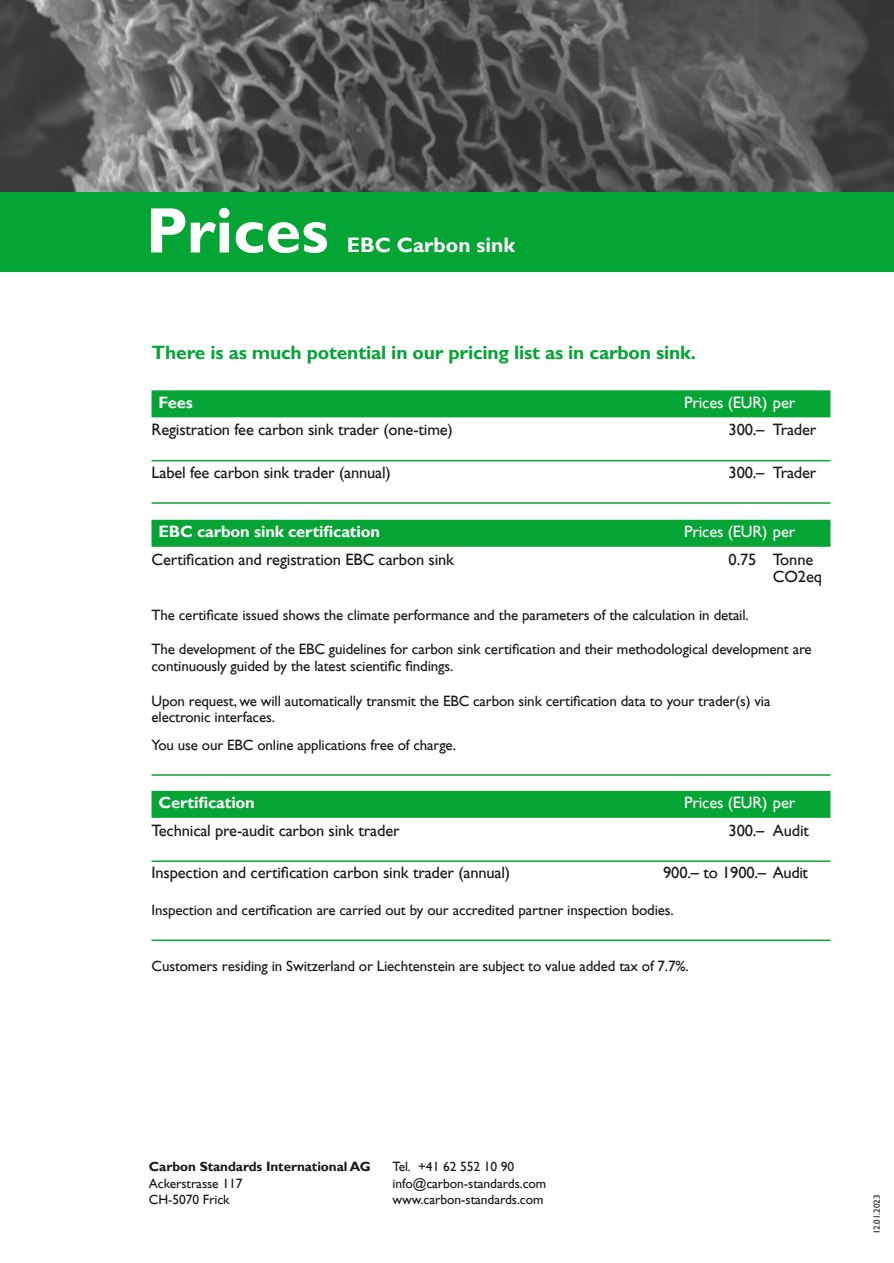
<style>
.page{position:relative;width:894px;height:1263px;background:#fff}
.page>*{position:absolute;margin:0;border:0;box-sizing:border-box;transform-origin:0 0}
.t1{font:700 64.65px "Gill Sans";color:#fff}
.t2{font:700 21px "Gill Sans";color:#fff}
.t3{font:700 19.35px "Gill Sans";letter-spacing:-.01em;color:#05a535}
.t4{font:16.5px/17.5px "Gill Sans";letter-spacing:-.01em;color:#181715}
.t5{font:700 16.5px "Gill Sans";letter-spacing:-.01em;color:#fff}
.t6{font:16.5px "Gill Sans";letter-spacing:-.01em;color:#fff}
.t7{font:15px/17.5px "Gill Sans";letter-spacing:-.01em;color:#181715}
.t8{font:13.5px/16.5px "Gill Sans";letter-spacing:-.005em;color:#181715}
.t9{font:700 13.5px "Gill Sans";letter-spacing:-.005em;color:#181715}
.t10{font:9px "Gill Sans";letter-spacing:-.005em;color:#181715}
</style>
<div class="page">
<div style="left:0;top:191px;width:893px;height:81px;background:#05a535"></div>
<img style="left:0;top:0;width:893px;height:192px">
<div style="left:151px;top:390px;width:679px;height:27px;background:#05a535"></div>
<hr style="left:151px;top:460px;width:679px;height:1px;background:#05a535">
<hr style="left:151px;top:502px;width:679px;height:2px;background:#05a535">
<div style="left:151px;top:520px;width:679px;height:27px;background:#05a535"></div>
<hr style="left:151px;top:774px;width:679px;height:2px;background:#05a535">
<div style="left:151px;top:791px;width:679px;height:27px;background:#05a535"></div>
<hr style="left:151px;top:860px;width:679px;height:2px;background:#05a535">
<hr style="left:151px;top:939px;width:679px;height:2px;background:#05a535">
<h1 class="t1" style="left:146px;top:208px;width:184px">Prices</h1>
<h2 class="t2" style="left:346px;top:238px;width:170px">EBC Carbon sink</h2>
<p class="t3" style="left:151px;top:346px;width:545px">There is as much potential in our pricing list as in carbon sink.</p>
<p class="t5" style="left:158px;top:397px;width:36px">Fees</p>
<p class="t6" style="left:684px;top:397px;width:113px">Prices (EUR) per</p>
<p class="t4" style="left:151px;top:423px;width:303px">Registration fee carbon sink trader (one-time)</p>
<p class="t4" style="left:728px;top:423px;width:89px">300.– Trader</p>
<p class="t4" style="left:151px;top:465px;width:241px">Label fee carbon sink trader (annual)</p>
<p class="t4" style="left:728px;top:465px;width:89px">300.– Trader</p>
<p class="t5" style="left:158px;top:526px;width:223px">EBC carbon sink certification</p>
<p class="t6" style="left:684px;top:526px;width:113px">Prices (EUR) per</p>
<p class="t4" style="left:151px;top:552px;width:304px">Certification and registration EBC carbon sink</p>
<p class="t4" style="left:772px;top:552px;width:51px;text-indent:-44px">0.75 Tonne<br>CO2eq</p>
<p class="t7" style="left:151px;top:608px;width:598px">The certificate issued shows the climate performance and the parameters of the calculation in detail.</p>
<p class="t7" style="left:151px;top:641px;width:661px">The development of the EBC guidelines for carbon sink certification and their methodological development are continuously guided by the latest scientific findings.</p>
<p class="t7" style="left:151px;top:695px;width:620px;line-height:16px">Upon request, we will automatically transmit the EBC carbon sink certification data to your trader(s) via electronic interfaces.</p>
<p class="t7" style="left:151px;top:738px;width:306px">You use our EBC online applications free of charge.</p>
<p class="t5" style="left:158px;top:797px;width:98px">Certification</p>
<p class="t6" style="left:684px;top:797px;width:113px">Prices (EUR) per</p>
<p class="t4" style="left:151px;top:823px;width:249px">Technical pre-audit carbon sink trader</p>
<p class="t4" style="left:728px;top:823px;width:82px">300.– Audit</p>
<p class="t4" style="left:151px;top:866px;width:360px">Inspection and certification carbon sink trader (annual)</p>
<p class="t4" style="left:663px;top:866px;width:146px">900.– to 1900.– Audit</p>
<p class="t7" style="left:151px;top:903px;width:523px">Inspection and certification are carried out by our accredited partner inspection bodies.</p>
<p class="t7" style="left:151px;top:959px;width:538px">Customers residing in Switzerland or Liechtenstein are subject to value added tax of 7.7%.</p>
<p class="t9" style="left:149px;top:1162px;width:223px">Carbon Standards International AG</p>
<p class="t8" style="left:149px;top:1176px;width:95px">Ackerstrasse 117<br>CH-5070 Frick</p>
<p class="t8" style="left:392px;top:1160px;width:155px">Tel. +41 62 552 10 90 info@carbon-standards.com www.carbon-standards.com</p>
<p class="t10" style="left:873px;top:1234px;width:41px;rotate:-90deg">12.01.2023</p>
</div>
